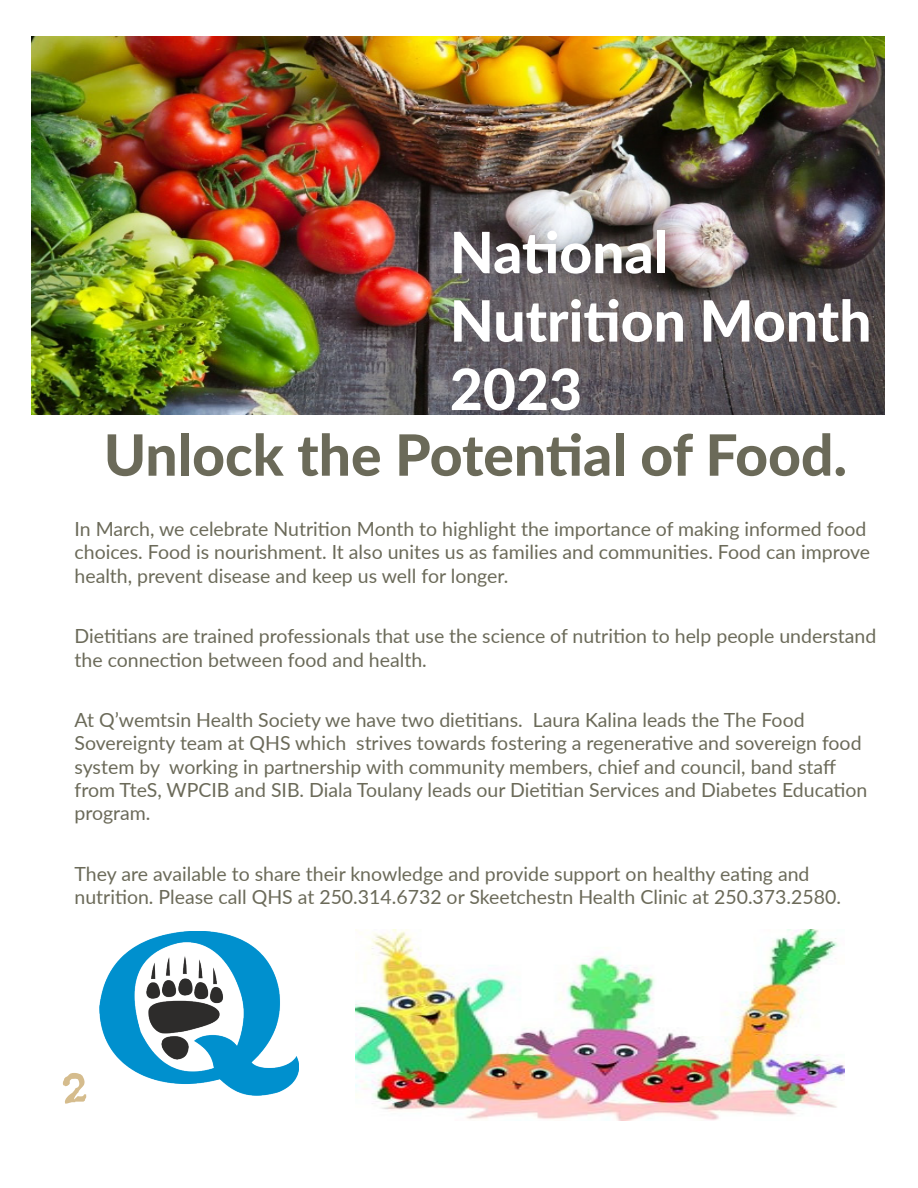
<style>
.page{position:relative;width:918px;height:1188px;background:#fff}
.page>*{position:absolute;margin:0;border:0;box-sizing:border-box;transform-origin:0 0}
.t1{font:63px "Ugly Qua";color:#d5bc8d}
.Subhead{font:800 57px/68.4px "Lato";color:#fff}
.t2{font:800 57px "Lato";color:#6b6a59}
.t3{font:19.5px/23.4px "Lato";color:#6b6a59}
</style>
<div class="page">
<img style="left:31px;top:36px;width:854px;height:378px">
<img style="left:356px;top:929px;width:488px;height:192px">
<img style="left:99px;top:932px;width:199px;height:163px">
<p class="Subhead" style="left:450px;top:216px;width:423px">National<br>Nutrition Month<br>2023</p>
<p class="t2" style="left:104px;top:413px;width:745px">Unlock the Potential of Food.</p>
<p class="t3" style="left:75px;top:516px;width:797px">In March, we celebrate Nutrition Month to highlight the importance of making informed food choices. Food is nourishment. It also unites us as families and communities. Food can improve health, prevent disease and keep us well for longer.</p>
<p class="t3" style="left:75px;top:624px;width:803px">Dietitians are trained professionals that use the science of nutrition to help people understand the connection between food and health.</p>
<p class="t3" style="left:75px;top:707px;width:795px">At Q’wemtsin Health Society we have two dietitians. Laura Kalina leads the The Food Sovereignty team at QHS which strives towards fostering a regenerative and sovereign food system by working in partnership with community members, chief and council, band staff from TteS, WPCIB and SIB. Diala Toulany leads our Dietitian Services and Diabetes Education program.</p>
<p class="t3" style="left:75px;top:861px;width:768px">They are available to share their knowledge and provide support on healthy eating and nutrition. Please call QHS at 250.314.6732 or Skeetchestn Health Clinic at 250.373.2580.</p>
<h1 class="t1" style="left:61px;top:1030px;width:29px">2</h1>
</div>
